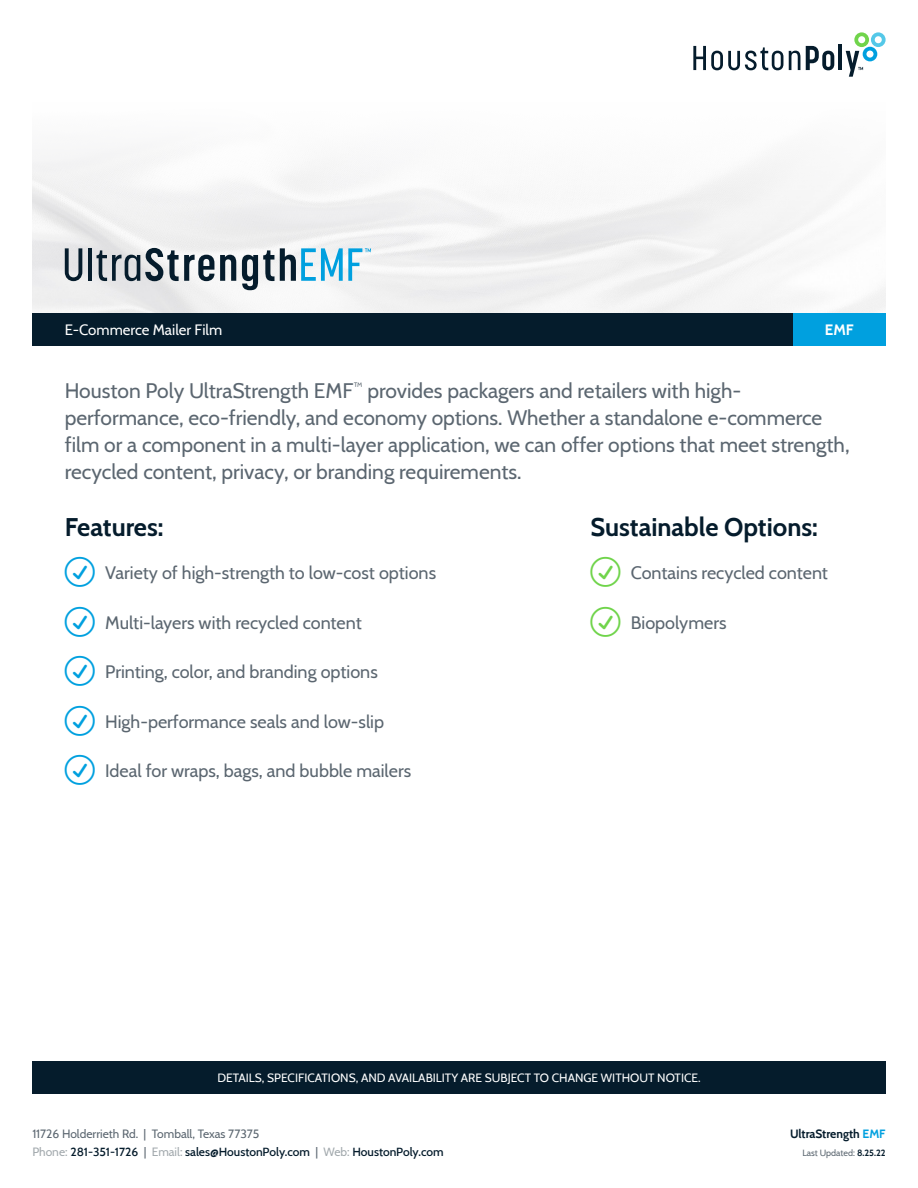
<style>
.page{position:relative;width:918px;height:1188px;background:#fff}
.page>*{position:absolute;margin:0;border:0;box-sizing:border-box;transform-origin:0 0}
.Heading{font:700 25.5px "Cabin";color:#051c2c}
.Feature_Text{font:21px/27px "Cabin";color:#5b6670}
.t1{font:18px "Cabin";color:#5b6670}
.Descriptor{font:15px "Cabin";color:#fff}
.Descriptor-2{font:700 15px "Cabin";color:#fff}
.t2{font:500 12px/18px "Cabin";color:#051c2c}
.Descriptor-3{font:12px "Cabin";color:#fff}
.t3{font:700 12px "Cabin";letter-spacing:-.005em;color:#051c2c}
.t4{font:9px "Cabin";color:#5b6670}
.s1{font-weight:400;color:#5b6670}
.s2{font-weight:400;color:#a2a9ad}
.s3{color:#00a0df}
.s4{font-weight:700;color:#051c2c}
</style>
<div class="page">
<svg style="left:693px;top:46px;width:90px;height:24px"></svg>
<svg style="left:789px;top:51px;width:11px;height:19px"></svg>
<svg style="left:806px;top:46px;width:28px;height:24px"></svg>
<hr style="left:839px;top:44px;width:3px;height:26px;background:#051c2c">
<svg style="left:846px;top:32px;width:40px;height:45px"></svg>
<svg style="left:65px;top:248px;width:17px;height:33px"></svg>
<hr style="left:88px;top:248px;width:4px;height:33px;background:#051c2c">
<svg style="left:97px;top:248px;width:117px;height:33px"></svg>
<svg style="left:220px;top:255px;width:16px;height:26px"></svg>
<svg style="left:242px;top:248px;width:129px;height:42px"></svg>
<div style="left:32px;top:313px;width:854px;height:33px;background:#051c2c"></div>
<div style="left:32px;top:1061px;width:854px;height:33px;background:#051c2c"></div>
<div style="left:793px;top:313px;width:93px;height:33px;background:#00a0df"></div>
<p class="Descriptor" style="left:65px;top:318px;width:159px">E-Commerce Mailer Film</p>
<p class="Descriptor-2" style="left:825px;top:318px;width:30px">EMF</p>
<p class="Feature_Text" style="left:65px;top:376px;width:786px">Houston Poly UltraStrength EMF<sup>™</sup> provides packagers and retailers with high&shy;performance, eco-friendly, and economy options. Whether a standalone e-commerce film or a component in a multi-layer application, we can offer options that meet strength, recycled content, privacy, or branding requirements.</p>
<p class="Heading" style="left:65px;top:507px;width:100px">Features:</p>
<p class="t1" style="left:105px;top:559px;width:332px">Variety of high-strength to low-cost options</p>
<p class="t1" style="left:105px;top:608px;width:258px">Multi-layers with recycled content</p>
<p class="t1" style="left:105px;top:658px;width:274px">Printing, color, and branding options</p>
<p class="t1" style="left:105px;top:707px;width:280px">High-performance seals and low-slip</p>
<p class="t1" style="left:105px;top:757px;width:307px">Ideal for wraps, bags, and bubble mailers</p>
<p class="Heading" style="left:590px;top:507px;width:229px">Sustainable Options:</p>
<p class="t1" style="left:631px;top:559px;width:199px">Contains recycled content</p>
<p class="t1" style="left:631px;top:608px;width:97px">Biopolymers</p>
<p class="Descriptor-3" style="left:217px;top:1068px;width:485px">DETAILS, SPECIFICATIONS, AND AVAILABILITY ARE SUBJECT TO CHANGE WITHOUT NOTICE.</p>
<p class="t2" style="left:32px;top:1124px;width:413px"><span class="s1">11726 Holderrieth Rd. | Tomball, Texas 77375<br></span><span class="s2">Phone:</span> 281-351-1726 <span class="s1">|</span> <span class="s2">Email:</span> sales@HoustonPoly.com <span class="s1">|</span> <span class="s2">Web:</span> HoustonPoly.com</p>
<p class="t3" style="left:790px;top:1124px;width:97px">UltraStrength <span class="s3">EMF</span></p>
<p class="t4" style="left:802px;top:1145px;width:85px">Last Updated: <span class="s4">8.25.22</span></p>
</div>
